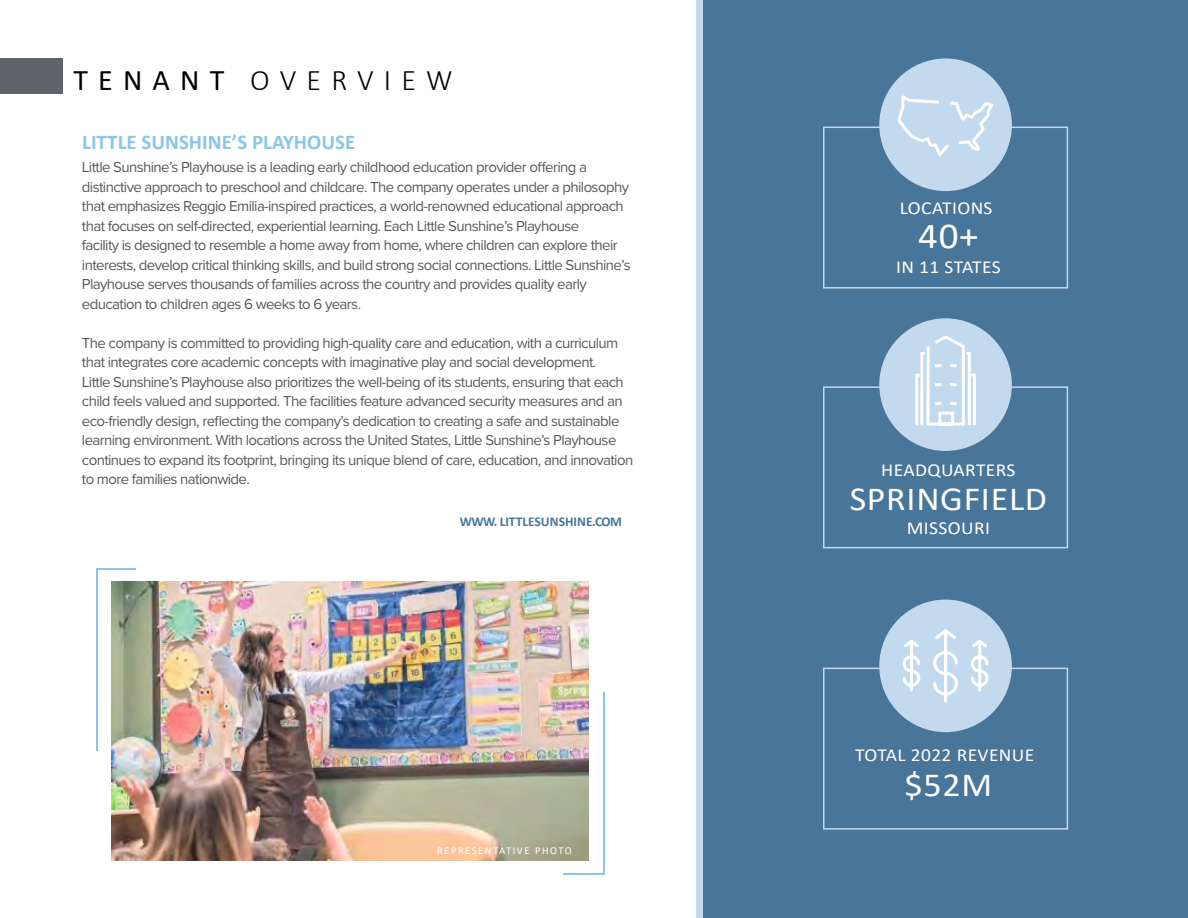
<style>
.page{position:relative;width:1188px;height:918px;background:#fff}
.page>*{position:absolute;margin:0;border:0;box-sizing:border-box;transform-origin:0 0}
.t1{font:36.6px "Calibri";color:#fff;scale:1.06 1}
.t2{font:33.9px "Calibri";letter-spacing:.02em;color:#fff;scale:1.06 1}
.t3{font:300 30px "Calibri";letter-spacing:.34em;color:#000}
.t4{font:700 21px "Calibri";color:#8ac6e7}
.t5{font:18.3px "Calibri";letter-spacing:.02em;color:#fff;scale:1.06 1}
.t6{font:15px/19.5px "Proxima Nova";letter-spacing:-.04em;color:#58595b}
.t7{font:700 13.5px "Calibri";color:#497599}
.t8{font:10.5px "Calibri";letter-spacing:.15em;color:#fff}
.s1{font-weight:400}
</style>
<div class="page">
<div style="left:702px;top:0;width:486px;height:918px;background:#497599"></div>
<hr style="left:96px;top:569px;width:40px;height:1px;background:#8ac6e7">
<hr style="left:96px;top:569px;width:2px;height:182px;background:#8ac6e7">
<img style="left:111px;top:582px;width:478px;height:279px">
<div style="left:879px;top:58px;width:133px;height:133px;background:#c2d9ee;border-radius:50%"></div>
<div style="left:823px;top:127px;width:245px;height:162px;border:2px solid #c2d9ee"></div>
<svg style="left:896px;top:95px;width:101px;height:74px"></svg>
<div style="left:696px;top:0;width:6px;height:918px;background:#c2d9ee"></div>
<div style="left:879px;top:318px;width:133px;height:133px;background:#c2d9ee;border-radius:50%"></div>
<div style="left:823px;top:386px;width:245px;height:162px;border:2px solid #c2d9ee"></div>
<svg style="left:914px;top:335px;width:63px;height:91px"></svg>
<div style="left:879px;top:600px;width:133px;height:132px;background:#c2d9ee;border-radius:50%"></div>
<div style="left:823px;top:668px;width:245px;height:162px;border:2px solid #c2d9ee"></div>
<hr style="left:563px;top:873px;width:40px;height:1px;background:#8ac6e7">
<hr style="left:603px;top:692px;width:2px;height:182px;background:#8ac6e7">
<svg style="left:932px;top:629px;width:28px;height:74px"></svg>
<svg style="left:969px;top:640px;width:21px;height:52px"></svg>
<svg style="left:901px;top:640px;width:21px;height:52px"></svg>
<div style="left:0;top:58px;width:62px;height:36px;background:#5f636a"></div>
<h3 class="t3" style="left:74px;top:61px;width:381px"><span class="s1">TENANT</span> OVERVIEW</h3>
<h3 class="t4" style="left:82px;top:127px;width:275px">LITTLE SUNSHINE’S PLAYHOUSE</h3>
<p class="t6" style="left:82px;top:157px;width:550px">Little Sunshine’s Playhouse is a leading early childhood education provider offering a distinctive approach to preschool and childcare. The company operates under a philosophy that emphasizes Reggio Emilia-inspired practices, a world-renowned educational approach that focuses on self-directed, experiential learning. Each Little Sunshine’s Playhouse<br>facility is designed to resemble a home away from home, where children can explore their interests, develop critical thinking skills, and build strong social connections. Little Sunshine’s Playhouse serves thousands of families across the country and provides quality early education to children ages 6 weeks to 6 years.</p>
<p class="t6" style="left:82px;top:333px;width:553px">The company is committed to providing high-quality care and education, with a curriculum that integrates core academic concepts with imaginative play and social development.<br>Little Sunshine’s Playhouse also prioritizes the well-being of its students, ensuring that each child feels valued and supported. The facilities feature advanced security measures and an eco-friendly design, reflecting the company’s dedication to creating a safe and sustainable learning environment. With locations across the United States, Little Sunshine’s Playhouse continues to expand its footprint, bringing its unique blend of care, education, and innovation to more families nationwide.</p>
<p class="t7" style="left:460px;top:512px;width:164px">WWW. LITTLESUNSHINE.COM</p>
<p class="t8" style="left:437px;top:843px;width:136px">REPRESENTATIVE PHOTO</p>
<p class="t5" style="left:900px;top:195px;width:89px">LOCATIONS</p>
<h1 class="t1" style="left:918px;top:211px;width:59px">40+</h1>
<p class="t5" style="left:896px;top:254px;width:100px">IN 11 STATES</p>
<p class="t5" style="left:881px;top:457px;width:128px">HEADQUARTERS</p>
<h2 class="t2" style="left:850px;top:475px;width:188px">SPRINGFIELD</h2>
<p class="t5" style="left:907px;top:515px;width:80px">MISSOURI</p>
<p class="t5" style="left:855px;top:742px;width:170px">TOTAL 2022 REVENUE</p>
<h2 class="t2" style="left:905px;top:761px;width:84px">$52M</h2>
</div>
